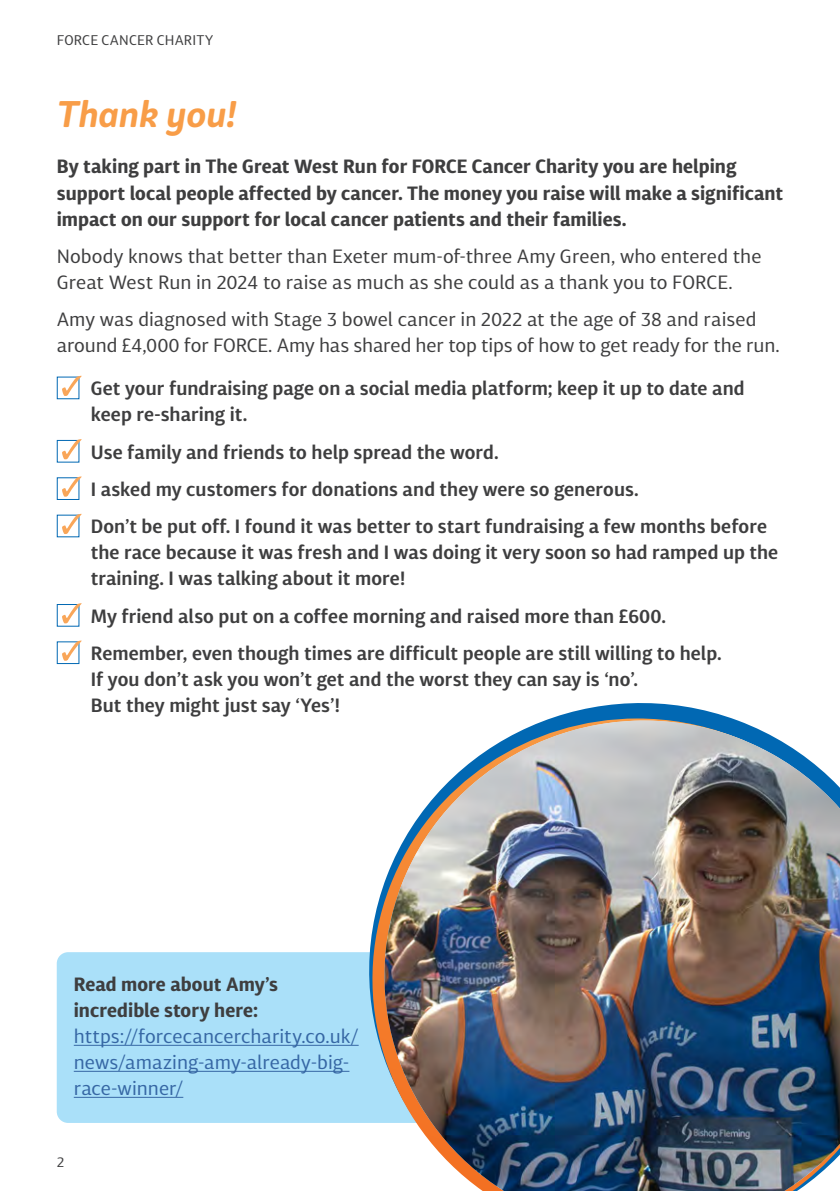
<style>
.page{position:relative;width:840px;height:1191px;background:#fff}
.page>*{position:absolute;margin:0;border:0;box-sizing:border-box;transform-origin:0 0}
.t1{font:italic 700 36px "Graviola Soft";letter-spacing:-.005em;color:#f89d48}
.Body_-_full_out{font:600 19.2px/26px "Diaria Sans Pro";color:#3e3e3f}
.Body_-_full_out-2{font:19.2px/26px "Diaria Sans Pro";color:#3e3e3f}
.Body_-_full_out-3{font:700 19.2px/26px "Diaria Sans Pro";color:#3e3e3f}
.Body_-_full_out-4{font:19.2px/26px "Diaria Sans Pro";color:#3667a4}
.t2{font:14px "Diaria Sans Pro";letter-spacing:.01em;color:#3e3e3f}
</style>
<div class="page">
<div style="left:57px;top:952px;width:389px;height:171px;background:#aae0f9;border-radius:11px"></div>
<svg style="left:62px;top:376px;width:19px;height:20px"></svg>
<svg style="left:62px;top:439px;width:19px;height:20px"></svg>
<div style="left:57px;top:477px;width:22px;height:23px;background:#fff;border:1px solid #0168b3"></div>
<svg style="left:62px;top:476px;width:19px;height:21px"></svg>
<svg style="left:62px;top:514px;width:19px;height:20px"></svg>
<svg style="left:62px;top:603px;width:19px;height:20px"></svg>
<div style="left:57px;top:641px;width:22px;height:23px;background:#fff;border:1px solid #0168b3"></div>
<svg style="left:62px;top:640px;width:19px;height:21px"></svg>
<hr style="left:74px;top:1044px;width:284px;height:1px;background:#3667a4">
<hr style="left:74px;top:1070px;width:275px;height:1px;background:#3667a4">
<hr style="left:74px;top:1096px;width:109px;height:1px;background:#3667a4">
<svg style="left:546px;top:703px;width:190px;height:17px;fill:#0168b3"></svg>
<img style="left:357px;top:720px;width:482px;height:471px">
<p class="t2" style="left:57px;top:31px;width:158px">FORCE CANCER CHARITY</p>
<p class="t1" style="left:57px;top:91px;width:181px">Thank you!</p>
<p class="Body_-_full_out-3" style="left:57px;top:153px;width:727px">By taking part in The Great West Run for FORCE Cancer Charity you are helping support local people affected by cancer. The money you raise will make a significant impact on our support for local cancer patients and their families.</p>
<p class="Body_-_full_out-2" style="left:57px;top:243px;width:706px">Nobody knows that better than Exeter mum-of-three Amy Green, who entered the<br>Great West Run in 2024 to raise as much as she could as a thank you to FORCE.</p>
<p class="Body_-_full_out-2" style="left:57px;top:306px;width:724px">Amy was diagnosed with Stage 3 bowel cancer in 2022 at the age of 38 and raised around £4,000 for FORCE. Amy has shared her top tips of how to get ready for the run.</p>
<p class="Body_-_full_out" style="left:91px;top:375px;width:655px">Get your fundraising page on a social media platform; keep it up to date and keep re-sharing it.</p>
<p class="Body_-_full_out" style="left:91px;top:438px;width:409px">Use family and friends to help spread the word.</p>
<p class="Body_-_full_out" style="left:91px;top:476px;width:549px">I asked my customers for donations and they were so generous.</p>
<p class="Body_-_full_out" style="left:91px;top:513px;width:688px">Don’t be put off. I found it was better to start fundraising a few months before the race because it was fresh and I was doing it very soon so had ramped up the training. I was talking about it more!</p>
<p class="Body_-_full_out" style="left:91px;top:602px;width:576px">My friend also put on a coffee morning and raised more than £600.</p>
<p class="Body_-_full_out" style="left:91px;top:640px;width:632px">Remember, even though times are difficult people are still willing to help.<br>If you don’t ask you won’t get and the worst they can say is ‘no’.<br>But they might just say ‘Yes’!</p>
<p class="Body_-_full_out-3" style="left:74px;top:971px;width:205px">Read more about Amy’s incredible story here:</p>
<p class="Body_-_full_out-4" style="left:74px;top:1023px;width:286px">https://forcecancercharity.co.uk/ news/amazing-amy-already-big&shy;race-winner/</p>
<p class="t2" style="left:57px;top:1152px;width:9px">2</p>
</div>
